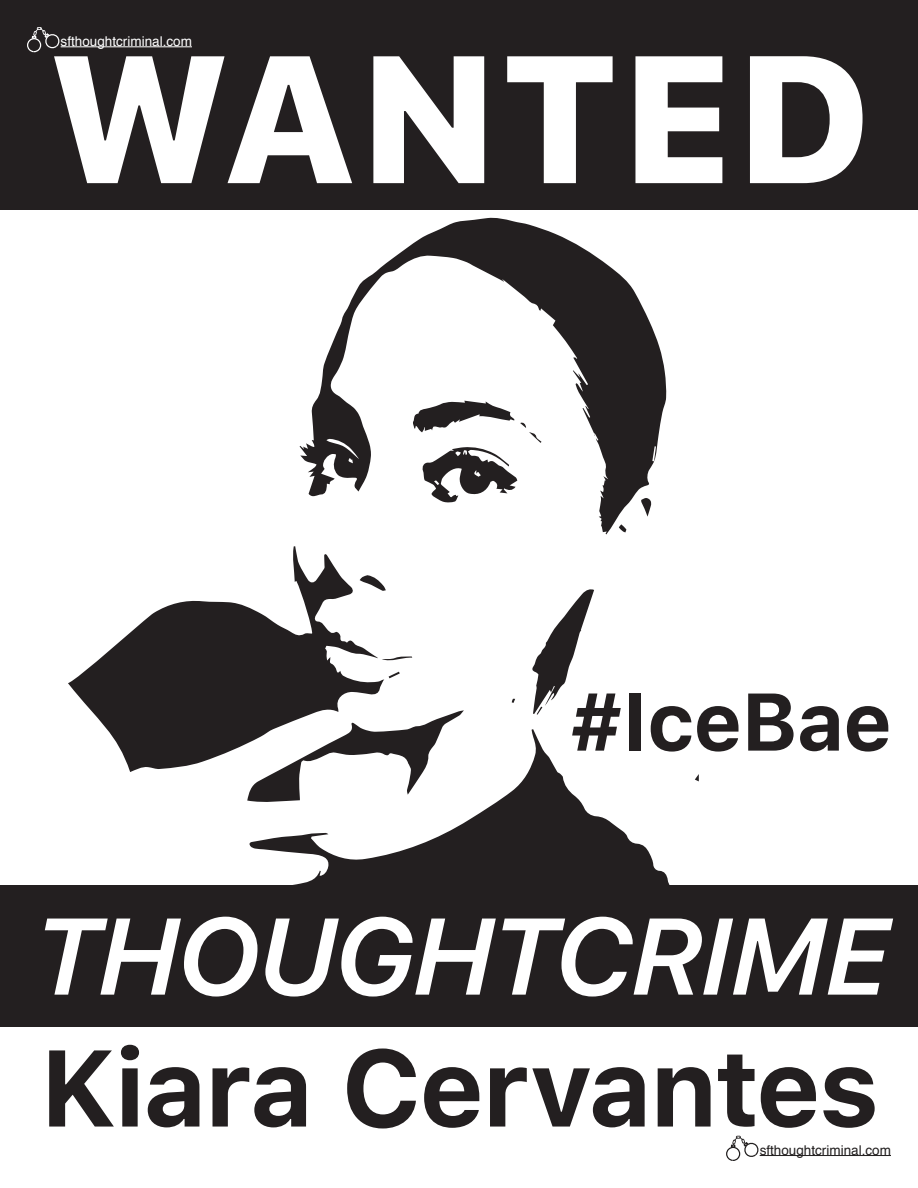
<style>
.page{position:relative;width:918px;height:1188px;background:#fff}
.page>*{position:absolute;margin:0;border:0;box-sizing:border-box;transform-origin:0 0}
.t1{font:800 180px "SFUI Text";color:#fff}
.t2{font:700 108px "SFUI Text";letter-spacing:-.02em;color:#231f20}
.t3{font:italic 600 108px "SFUI Text";letter-spacing:-.035em;color:#fff}
.t4{font:700 81px "SFUI Text";letter-spacing:-.01em;color:#231f20}
.t5{font:13.5px "Helvetica";color:#fff}
.t6{font:13.5px "Helvetica";color:#211e1e}
</style>
<div class="page">
<div style="left:0;top:885px;width:918px;height:142px;background:#231f20"></div>
<div style="left:0;top:0;width:918px;height:209px;background:#231f20"></div>
<hr style="left:61px;top:46px;width:131px;height:1px;background:#fff">
<svg style="left:27px;top:27px;width:33px;height:25px"></svg>
<hr style="left:760px;top:1155px;width:131px;height:1px;background:#211e1e">
<svg style="left:726px;top:1136px;width:33px;height:25px"></svg>
<svg style="left:249px;top:729px;width:450px;height:156px"></svg>
<svg style="left:68px;top:546px;width:316px;height:226px;fill:#231f20"></svg>
<svg style="left:695px;top:774px;width:4px;height:7px"></svg>
<svg style="left:300px;top:217px;width:366px;height:317px"></svg>
<svg style="left:247px;top:710px;width:217px;height:94px"></svg>
<svg style="left:360px;top:575px;width:26px;height:16px"></svg>
<svg style="left:641px;top:498px;width:11px;height:19px"></svg>
<svg style="left:382px;top:656px;width:30px;height:7px"></svg>
<svg style="left:619px;top:524px;width:8px;height:8px"></svg>
<svg style="left:389px;top:672px;width:11px;height:6px"></svg>
<svg style="left:412px;top:401px;width:130px;height:102px"></svg>
<svg style="left:532px;top:589px;width:62px;height:126px"></svg>
<p class="t5" style="left:61px;top:31px;width:133px">sfthoughtcriminal.com</p>
<h1 class="t1" style="left:46px;top:-15px;width:826px">WANTED</h1>
<h3 class="t4" style="left:570px;top:662px;width:324px">#IceBae</h3>
<h2 class="t3" style="left:30px;top:894px;width:860px">THOUGHTCRIME</h2>
<h2 class="t2" style="left:40px;top:1009px;width:841px">Kiara Cervantes</h2>
<p class="t6" style="left:760px;top:1139px;width:133px">sfthoughtcriminal.com</p>
</div>
